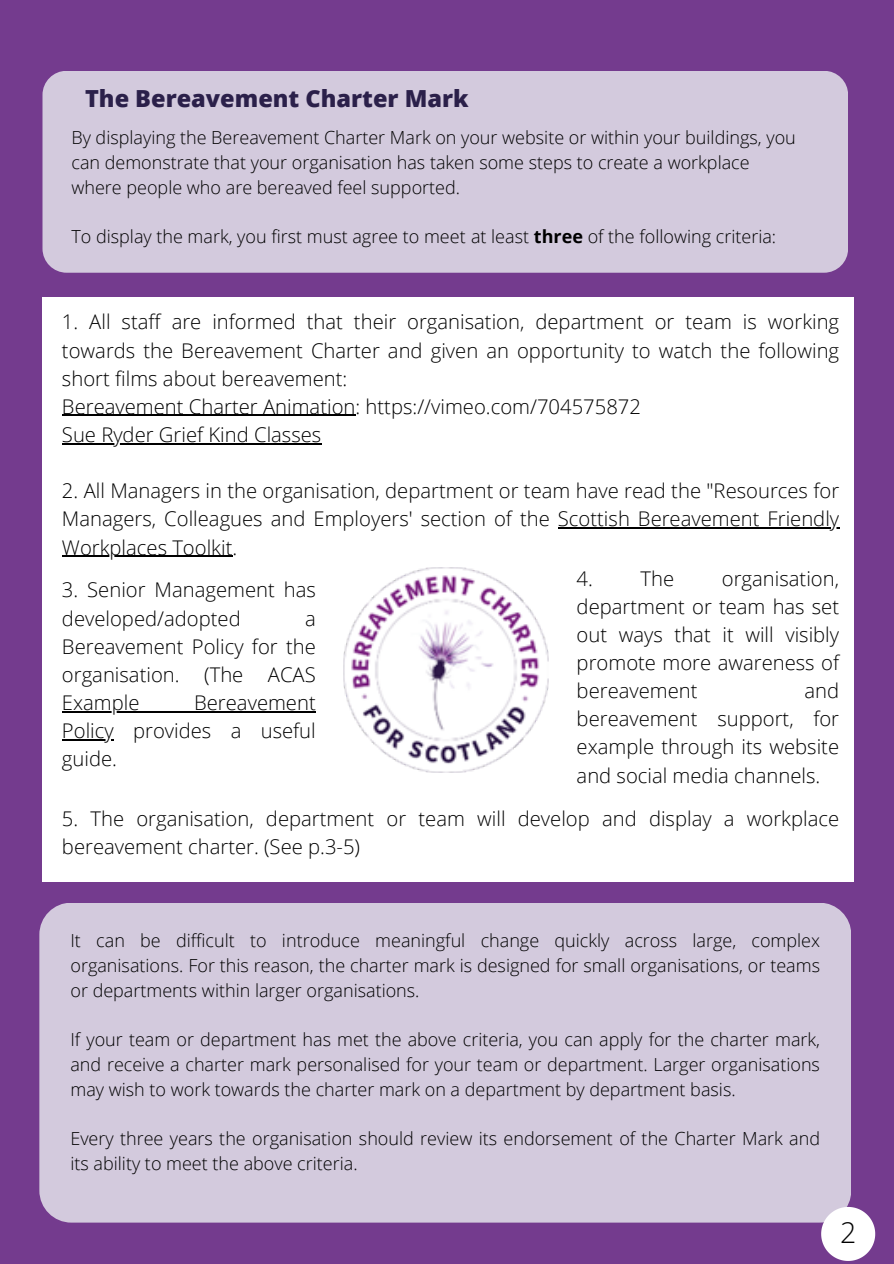
<style>
.page{position:relative;width:894px;height:1264px;background:#fff}
.page>*{position:absolute;margin:0;border:0;box-sizing:border-box;transform-origin:0 0}
.t1{font:300 28.5px "Open Sans";color:#000}
.t2{font:800 23.55px "Open Sans";color:#2b204a}
.t3{font:300 20.25px/28.2px "Open Sans";color:#000}
.t4{font:300 18px/24.8px "Open Sans";color:#000}
.s1{font-weight:700}
</style>
<div class="page">
<div style="left:0;top:0;width:893px;height:1263px;background:#743b8e"></div>
<div style="left:42px;top:71px;width:805px;height:202px;background:#d3cadd;border-radius:24px"></div>
<div style="left:42px;top:296px;width:811px;height:585px;background:#fff"></div>
<img style="left:344px;top:567px;width:204px;height:205px">
<hr style="left:62px;top:415px;width:293px;height:1px;background:#000">
<hr style="left:62px;top:443px;width:259px;height:1px;background:#000">
<hr style="left:557px;top:527px;width:282px;height:1px;background:#000">
<hr style="left:62px;top:555px;width:170px;height:1px;background:#000">
<hr style="left:62px;top:711px;width:254px;height:1px;background:#000">
<hr style="left:62px;top:739px;width:52px;height:1px;background:#000">
<div style="left:39px;top:902px;width:811px;height:320px;background:#d3cadd;border-radius:32px"></div>
<svg style="left:820px;top:1206px;width:54px;height:54px"></svg>
<p class="t2" style="left:85px;top:82px;width:385px">The Bereavement Charter Mark</p>
<h1 class="t4" style="left:71px;top:125px;width:725px">By displaying the Bereavement Charter Mark on your website or within your buildings, you can demonstrate that your organisation has taken some steps to create a workplace where people who are bereaved feel supported.</h1>
<p class="t4" style="left:71px;top:224px;width:706px">To display the mark, you first must agree to meet at least <span class="s1">three</span> of the following criteria:</p>
<h2 class="t3" style="left:62px;top:307px;width:778px">1. All staff are informed that their organisation, department or team is working towards the Bereavement Charter and given an opportunity to watch the following short films about bereavement:<br>Bereavement Charter Animation: https://vimeo.com/704575872</h2>
<h2 class="t3" style="left:62px;top:420px;width:261px">Sue Ryder Grief Kind Classes</h2>
<h2 class="t3" style="left:62px;top:476px;width:778px">2. All Managers in the organisation, department or team have read the "Resources for<br>Managers, Colleagues and Employers' section of the Scottish Bereavement Friendly</h2>
<h2 class="t3" style="left:62px;top:532px;width:177px">Workplaces Toolkit.</h2>
<p class="t3" style="left:62px;top:575px;width:255px">3. Senior Management has developed/adopted</p>
<p class="t3" style="left:62px;top:603px;width:255px;text-align:justify;text-indent:243px">a Bereavement Policy for the organisation. (The ACAS</p>
<p class="t3" style="left:62px;top:688px;width:79px">Example</p>
<p class="t3" style="left:194px;top:688px;width:123px">Bereavement</p>
<p class="t3" style="left:62px;top:716px;width:255px">Policy provides a useful guide.</p>
<p class="t3" style="left:576px;top:563px;width:99px">4. The</p>
<p class="t3" style="left:576px;top:563px;width:264px;text-align:justify;text-indent:145px">organisation, department or team has set out ways that it will visibly promote more awareness of bereavement</p>
<p class="t3" style="left:576px;top:676px;width:264px;text-align:justify;text-indent:228px">and bereavement support, for example through its website and social media channels.</p>
<h2 class="t3" style="left:62px;top:803px;width:778px">5. The organisation, department or team will develop and display a workplace bereavement charter. (See p.3-5)</h2>
<p class="t4" style="left:70px;top:927px;width:751px;text-align:justify">It can be difficult to introduce meaningful change quickly across large, complex organisations. For this reason, the charter mark is designed for small organisations, or teams or departments within larger organisations.</p>
<p class="t4" style="left:70px;top:1026px;width:751px;text-align:justify">If your team or department has met the above criteria, you can apply for the charter mark, and receive a charter mark personalised for your team or department. Larger organisations may wish to work towards the charter mark on a department by department basis.</p>
<p class="t4" style="left:70px;top:1125px;width:751px">Every three years the organisation should review its endorsement of the Charter Mark and its ability to meet the above criteria.</p>
<h1 class="t1" style="left:839px;top:1212px;width:18px">2</h1>
</div>
